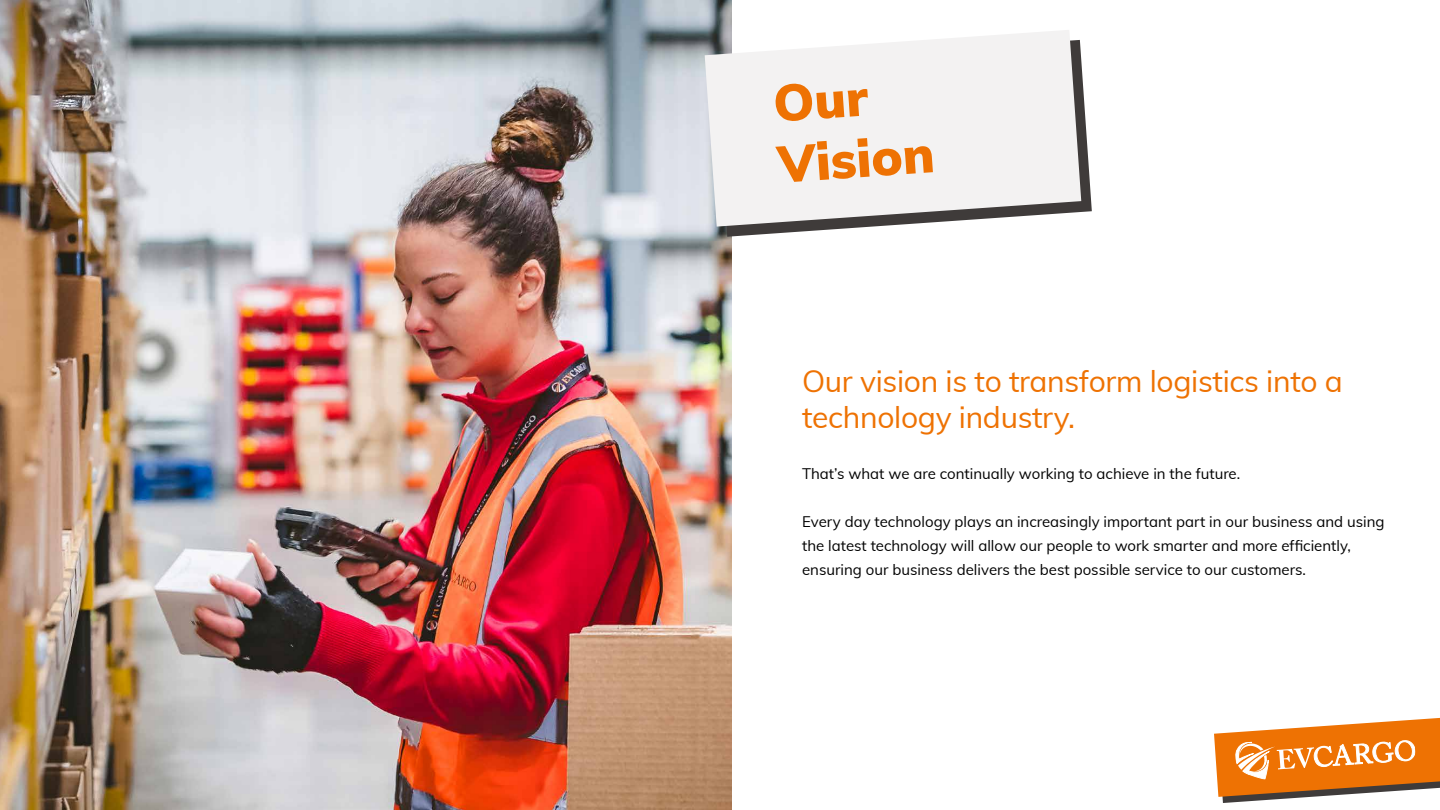
<style>
.page{position:relative;width:1440px;height:810px;background:#fff}
.page>*{position:absolute;margin:0;border:0;box-sizing:border-box;transform-origin:0 0}
.t1{font:900 51px/61.2px "Muli";color:#ee7203}
.t2{font:30px/35.8px "Muli";letter-spacing:-.01em;color:#ee7203}
.t3{font:15px/24px "Muli";color:#000}
</style>
<div class="page">
<svg style="left:1214px;top:717px;width:226px;height:86px"></svg>
<img style="left:0;top:0;width:731px;height:810px">
<svg style="left:715px;top:57px;width:377px;height:180px"></svg>
<svg style="left:705px;top:30px;width:376px;height:197px;fill:#f3f2f2"></svg>
<h1 class="t1" style="left:771px;top:71px;width:158px;rotate:-4deg">Our<br>Vision</h1>
<h2 class="t2" style="left:802px;top:362px;width:542px">Our vision is to transform logistics into a technology industry.</h2>
<p class="t3" style="left:802px;top:461px;width:440px">That’s what we are continually working to achieve in the future.</p>
<p class="t3" style="left:802px;top:509px;width:584px">Every day technology plays an increasingly important part in our business and using the latest technology will allow our people to work smarter and more efficiently, ensuring our business delivers the best possible service to our customers.</p>
</div>
